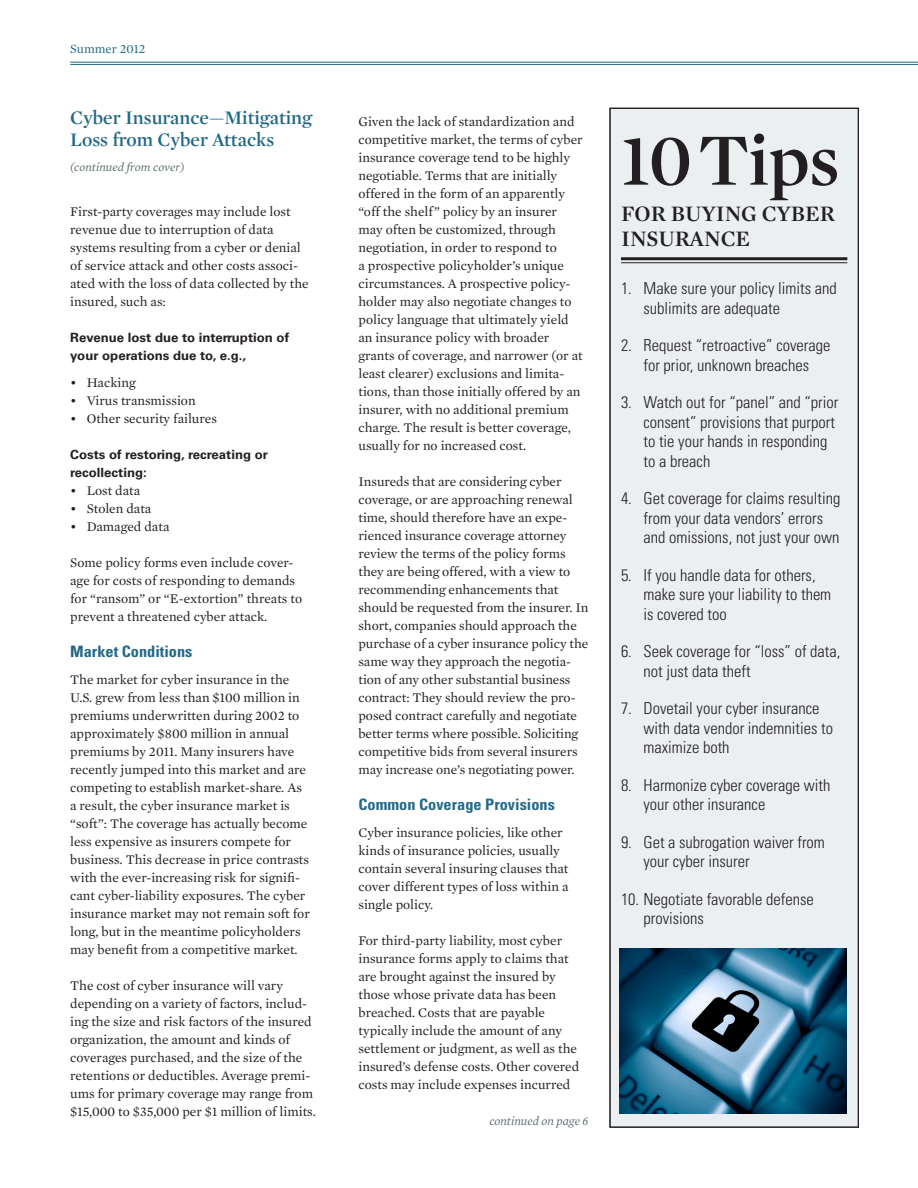
<style>
.page{position:relative;width:918px;height:1188px;background:#fff}
.page>*{position:absolute;margin:0;border:0;box-sizing:border-box;transform-origin:0 0}
.Headline{font:600 75px "Mercury Display";letter-spacing:-.01em;color:#231f20}
.Headline-2{font:600 22.5px/25.5px "Mercury Display";color:#231f20}
.Body_Copy_9_12{font:600 19.5px/22.5px "Mercury Display";color:#226987}
.Bullet_Paragraph_9_1{font:300 condensed 16.5px/19.5px "Univers LT Std";color:#231f20}
.Text_Subhead_1{font:700 condensed 15.75px "Univers LT Std";color:#226987;scale:1.04 1}
.Body_Copy_9_12-2{font:13.5px/18px "Mercury Text G1";color:#231f20}
.Bullet_Paragraph_9_1-2{font:13.5px "Mercury Text G1";color:#231f20}
.Text_Subhead_2{font:700 12.75px/18px "Univers LT Std";color:#231f20;scale:1.04 1}
.Date{font:12.75px "Mercury Text G1";color:#226987}
.Table_of_Contents{font:italic 12.45px "Mercury Text G1";color:#596b6f}
.Body_Copy_9_12-3{font:italic 12px "Mercury Text G1";color:#596b6f}
</style>
<div class="page">
<hr style="left:70px;top:64px;width:848px;height:1px;background:#226987">
<hr style="left:70px;top:62px;width:848px;height:1px;background:#226987">
<div style="left:610px;top:108px;width:249px;height:1020px;background:#eceff1"></div>
<img style="left:620px;top:948px;width:227px;height:165px">
<p class="Date" style="left:70px;top:40px;width:77px">Summer 2012</p>
<p class="Body_Copy_9_12" style="left:70px;top:105px;width:243px">Cyber Insurance—Mitigating<br>Loss from Cyber Attacks</p>
<p class="Body_Copy_9_12-3" style="left:70px;top:158px;width:116px">(continued from cover)</p>
<p class="Body_Copy_9_12-2" style="left:70px;top:202px;width:240px">First-party coverages may include lost revenue due to interruption of data systems resulting from a cyber or denial of service attack and other costs associ&shy;ated with the loss of data collected by the insured, such as:</p>
<p class="Text_Subhead_2" style="left:70px;top:329px;width:212px">Revenue lost due to interruption of your operations due to, e.g.,</p>
<p class="Bullet_Paragraph_9_1-2" style="left:70px;top:374px;width:67px">• Hacking</p>
<p class="Bullet_Paragraph_9_1-2" style="left:70px;top:392px;width:127px">• Virus transmission</p>
<p class="Bullet_Paragraph_9_1-2" style="left:70px;top:410px;width:148px">• Other security failures</p>
<p class="Text_Subhead_2" style="left:70px;top:446px;width:192px">Costs of restoring, recreating or recollecting:</p>
<p class="Bullet_Paragraph_9_1-2" style="left:70px;top:482px;width:72px">• Lost data</p>
<p class="Bullet_Paragraph_9_1-2" style="left:70px;top:500px;width:83px">• Stolen data</p>
<p class="Bullet_Paragraph_9_1-2" style="left:70px;top:518px;width:101px">• Damaged data</p>
<p class="Body_Copy_9_12-2" style="left:70px;top:553px;width:233px">Some policy forms even include cover&shy;age for costs of responding to demands for “ransom” or “E-extortion” threats to prevent a threatened cyber attack.</p>
<p class="Text_Subhead_1" style="left:70px;top:642px;width:119px">Market Conditions</p>
<p class="Body_Copy_9_12-2" style="left:70px;top:670px;width:241px">The market for cyber insurance in the U.S. grew from less than $100 million in premiums underwritten during 2002 to approximately $800 million in annual premiums by 2011. Many insurers have recently jumped into this market and are competing to establish market-share. As a result, the cyber insurance market is “soft”: The coverage has actually become less expensive as insurers compete for business. This decrease in price contrasts with the ever-increasing risk for signifi&shy;cant cyber-liability exposures. The cyber insurance market may not remain soft for long, but in the meantime policyholders may benefit from a competitive market.</p>
<p class="Body_Copy_9_12-2" style="left:70px;top:976px;width:247px">The cost of cyber insurance will vary depending on a variety of factors, includ&shy;ing the size and risk factors of the insured organization, the amount and kinds of coverages purchased, and the size of the retentions or deductibles. Average premi&shy;ums for primary coverage may range from $15,000 to $35,000 per $1 million of limits.</p>
<p class="Body_Copy_9_12-2" style="left:358px;top:112px;width:226px">Given the lack of standardization and competitive market, the terms of cyber insurance coverage tend to be highly negotiable. Terms that are initially offered in the form of an apparently “off the shelf” policy by an insurer may often be customized, through negotiation, in order to respond to<br>a prospective policyholder’s unique circumstances. A prospective policy&shy;holder may also negotiate changes to policy language that ultimately yield an insurance policy with broader grants of coverage, and narrower (or at least clearer) exclusions and limita&shy;tions, than those initially offered by an insurer, with no additional premium charge. The result is better coverage, usually for no increased cost.</p>
<p class="Body_Copy_9_12-2" style="left:358px;top:472px;width:232px">Insureds that are considering cyber coverage, or are approaching renewal time, should therefore have an expe&shy;rienced insurance coverage attorney review the terms of the policy forms they are being offered, with a view to recommending enhancements that should be requested from the insurer. In short, companies should approach the purchase of a cyber insurance policy the same way they approach the negotia&shy;tion of any other substantial business contract: They should review the pro&shy;posed contract carefully and negotiate better terms where possible. Soliciting competitive bids from several insurers may increase one’s negotiating power.</p>
<p class="Text_Subhead_1" style="left:358px;top:795px;width:190px">Common Coverage Provisions</p>
<p class="Body_Copy_9_12-2" style="left:358px;top:823px;width:211px">Cyber insurance policies, like other kinds of insurance policies, usually contain several insuring clauses that cover different types of loss within a single policy.</p>
<p class="Body_Copy_9_12-2" style="left:358px;top:931px;width:222px">For third-party liability, most cyber insurance forms apply to claims that are brought against the insured by those whose private data has been breached. Costs that are payable typically include the amount of any settlement or judgment, as well as the insured’s defense costs. Other covered costs may include expenses incurred</p>
<p class="Table_of_Contents" style="left:489px;top:1112px;width:101px">continued on page 6</p>
<p class="Headline" style="left:621px;top:113px;width:220px">10Tips</p>
<p class="Headline-2" style="left:621px;top:200px;width:215px">FOR BUYING CYBER<br>INSURANCE</p>
<p class="Bullet_Paragraph_9_1" style="left:644px;top:278px;width:195px;text-indent:-22px">1. Make sure your policy limits and sublimits are adequate</p>
<p class="Bullet_Paragraph_9_1" style="left:621px;top:335px;width:211px;text-align:center">2. Request “retroactive” coverage for prior, unknown breaches</p>
<p class="Bullet_Paragraph_9_1" style="left:644px;top:392px;width:196px;text-indent:-22px">3. Watch out for “panel” and “prior consent” provisions that purport to tie your hands in responding to a breach</p>
<p class="Bullet_Paragraph_9_1" style="left:644px;top:488px;width:199px;text-indent:-22px">4. Get coverage for claims resulting from your data vendors’ errors and omissions, not just your own</p>
<p class="Bullet_Paragraph_9_1" style="left:644px;top:565px;width:189px;text-indent:-22px">5. If you handle data for others, make sure your liability to them is covered too</p>
<p class="Bullet_Paragraph_9_1" style="left:644px;top:641px;width:198px;text-indent:-22px">6. Seek coverage for “loss” of data, not just data theft</p>
<p class="Bullet_Paragraph_9_1" style="left:644px;top:698px;width:191px;text-indent:-22px">7. Dovetail your cyber insurance with data vendor indemnities to maximize both</p>
<p class="Bullet_Paragraph_9_1" style="left:644px;top:775px;width:188px;text-indent:-22px">8. Harmonize cyber coverage with your other insurance</p>
<p class="Bullet_Paragraph_9_1" style="left:644px;top:832px;width:183px;text-indent:-22px">9. Get a subrogation waiver from your cyber insurer</p>
<p class="Bullet_Paragraph_9_1" style="left:644px;top:889px;width:172px;text-indent:-22px">10. Negotiate favorable defense provisions</p>
</div>
